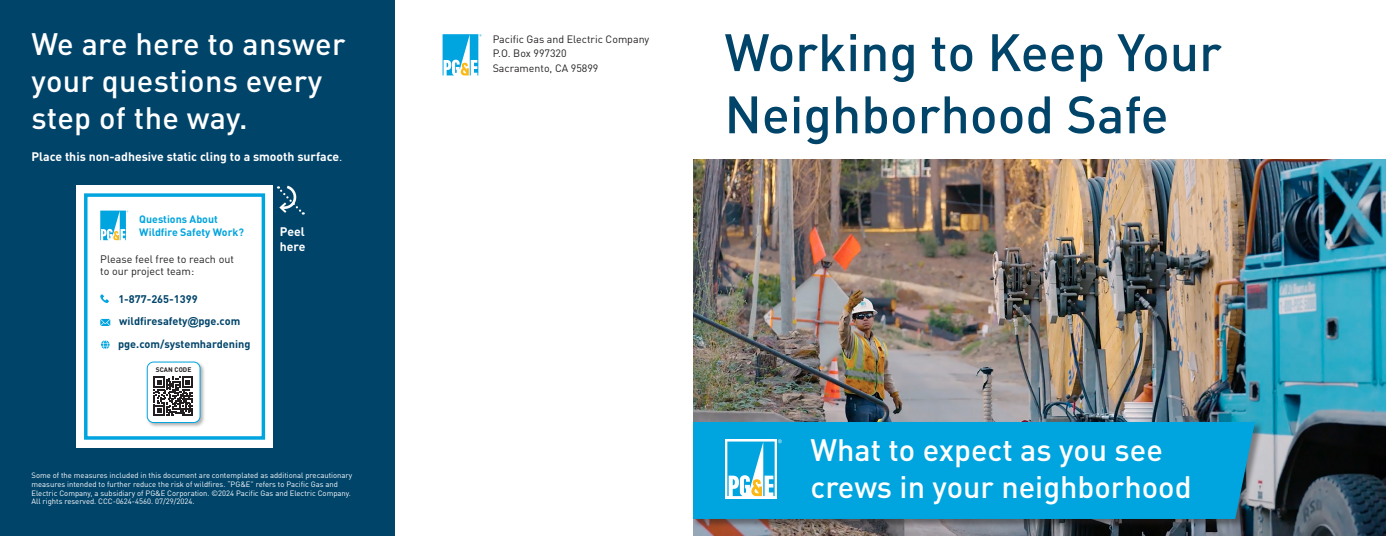
<style>
.page{position:relative;width:1386px;height:536px;background:#fff}
.page>*{position:absolute;margin:0;border:0;box-sizing:border-box;transform-origin:0 0}
.t1{font:500 51.8px/62.1px "DINOT";color:#00446a}
.t2{font:500 30.62px/36.8px "DINOT";color:#fff}
.t3{font:700 12.25px/14.7px "DINOT";color:#fff}
.t4{font:700 10.94px "DINOT";color:#00446a}
.t5{font:10.76px/12.9px "DINOT";color:#231f20}
.t6{font:10.59px "DINOT";color:#231f20}
.t7{font:700 10.59px/12.8px "DINOT";color:#00a4de}
.t8{font:7.7px/8.8px "DINOT";color:#fff}
.t9{font:700 6.56px "DINOT";letter-spacing:.01em;color:#231f20}
.s1{font-weight:400}
.s2{font-family:"Arial"}
</style>
<div class="page">
<div style="left:0;top:0;width:394px;height:536px;background:#00446a"></div>
<svg style="left:443px;top:34px;width:39px;height:41px"></svg>
<div style="left:77px;top:186px;width:195px;height:260px;background:#fff"></div>
<div style="left:84px;top:193px;width:181px;height:246px;border:3px solid #00a4de"></div>
<div style="left:146px;top:360px;width:60px;height:68px;background:#231f20;opacity:.35"></div>
<div style="left:147px;top:362px;width:53px;height:60px;background:#fff;border-radius:6px"></div>
<div style="left:147px;top:361px;width:53px;height:62px;border:1px solid #00a4de;border-radius:6px"></div>
<svg style="left:154px;top:376px;width:39px;height:39px"></svg>
<svg style="left:100px;top:294px;width:9px;height:9px"></svg>
<svg style="left:100px;top:319px;width:10px;height:7px"></svg>
<svg style="left:101px;top:340px;width:9px;height:8px"></svg>
<svg style="left:100px;top:210px;width:28px;height:30px"></svg>
<svg style="left:272px;top:185px;width:32px;height:30px"></svg>
<img style="left:693px;top:159px;width:693px;height:377px">
<div style="left:692px;top:421px;width:572px;height:107px;background:#231f20;opacity:.45"></div>
<div style="left:693px;top:422px;width:562px;height:96px;background:#00a4de"></div>
<svg style="left:725px;top:439px;width:52px;height:59px"></svg>
<svg style="left:727px;top:439px;width:55px;height:57px"></svg>
<p class="t2" style="left:32px;top:23px;width:315px">We are here to answer your questions every step of the way.</p>
<p class="t3" style="left:32px;top:148px;width:313px">Place this non-adhesive static cling to a smooth surface<span class="s1">.</span></p>
<h2 class="t7" style="left:139px;top:212px;width:106px">Questions About<br>Wildfire Safety Work?</h2>
<p class="t5" style="left:100px;top:251px;width:135px">Please feel free to reach out to our project team:</p>
<p class="t4" style="left:118px;top:291px;width:81px">1-877-265-1399</p>
<p class="t4" style="left:119px;top:312px;width:122px">wildfiresafety<span class="s2">@</span>pge.com</p>
<p class="t4" style="left:118px;top:335px;width:134px">pge.com/systemhardening</p>
<p class="t9" style="left:156px;top:364px;width:37px">SCAN CODE</p>
<p class="t3" style="left:280px;top:223px;width:27px">Peel here</p>
<p class="t8" style="left:32px;top:470px;width:322px">Some of the measures included in this document are contemplated as additional precautionary measures intended to further reduce the risk of wildfires. “PG&amp;E” refers to Pacific Gas and Electric Company, a subsidiary of PG&amp;E Corporation. ©2024 Pacific Gas and Electric Company.<br>All rights reserved. CCC-0624-4560. 07/29/2024.</p>
<p class="t6" style="left:493px;top:31px;width:158px">Pacific Gas and Electric Company</p>
<p class="t6" style="left:493px;top:45px;width:76px">P.O. Box 997320</p>
<p class="t6" style="left:493px;top:60px;width:107px">Sacramento, CA 95899</p>
<h1 class="t1" style="left:724px;top:17px;width:499px">Working to Keep Your<br>Neighborhood Safe</h1>
<h2 class="t2" style="left:811px;top:429px;width:383px">What to expect as you see crews in your neighborhood</h2>
</div>
